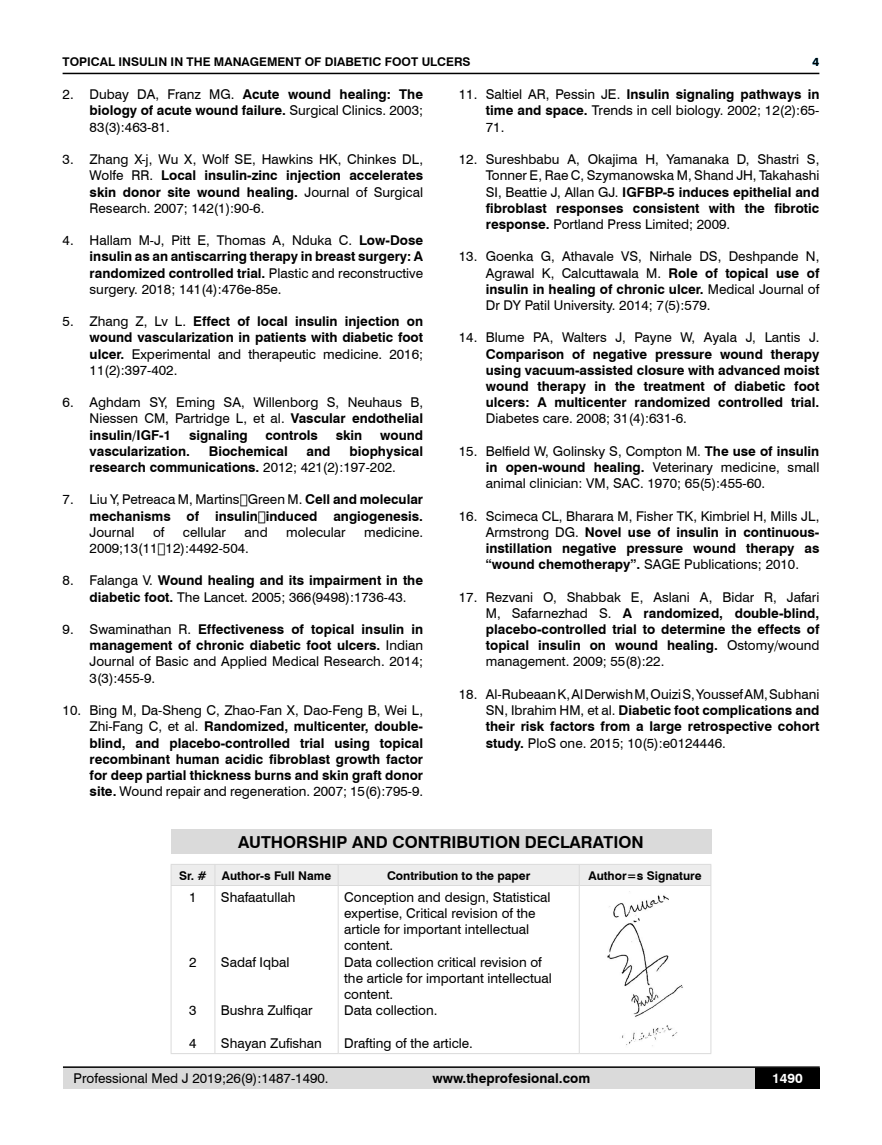
<style>
.page{position:relative;width:882px;height:1145px;background:#fff}
.page>*{position:absolute;margin:0;border:0;box-sizing:border-box;transform-origin:0 0}
.t1{font:700 16.5px "Swiss 721 BT";color:#000}
.t2{font:13.5px/16.2px "Swiss 721 BT";color:#000;text-align:justify}
.t3{font:700 13.5px/16.2px "Swiss 721 BT";color:#000;text-align:justify}
.t4{font:700 13.5px "Swiss 721 BT";color:#fff}
.t5{font:700 12px "Swiss 721 BT";color:#000}
.s1{font-weight:700}
.s2{font-weight:400}
</style>
<div class="page">
<div style="left:63px;top:1067px;width:756px;height:21px;background:#dadada"></div>
<hr style="left:63px;top:1066px;width:756px;height:2px;background:#000">
<hr style="left:63px;top:73px;width:756px;height:1px;background:#000">
<div style="left:754px;top:1068px;width:65px;height:20px;background:#000"></div>
<div style="left:171px;top:829px;width:540px;height:24px;background:#dadada"></div>
<div style="left:171px;top:864px;width:540px;height:21px;background:#ededed"></div>
<hr style="left:171px;top:885px;width:44px;height:1px;background:#dadada">
<hr style="left:171px;top:886px;width:1px;height:167px;background:#dadada">
<hr style="left:215px;top:885px;width:123px;height:1px;background:#dadada">
<hr style="left:214px;top:886px;width:1px;height:167px;background:#dadada">
<hr style="left:338px;top:885px;width:241px;height:1px;background:#dadada">
<hr style="left:337px;top:886px;width:1px;height:167px;background:#dadada">
<hr style="left:579px;top:885px;width:132px;height:1px;background:#dadada">
<hr style="left:578px;top:886px;width:1px;height:167px;background:#dadada">
<hr style="left:710px;top:886px;width:1px;height:167px;background:#dadada">
<hr style="left:171px;top:1053px;width:44px;height:1px;background:#dadada">
<hr style="left:215px;top:1053px;width:123px;height:1px;background:#dadada">
<hr style="left:338px;top:1053px;width:241px;height:1px;background:#dadada">
<hr style="left:579px;top:1053px;width:132px;height:1px;background:#dadada">
<img style="left:607px;top:891px;width:76px;height:155px">
<p class="t5" style="left:63px;top:53px;width:409px">TOPICAL INSULIN IN THE MANAGEMENT OF DIABETIC FOOT ULCERS</p>
<p class="t5" style="left:812px;top:53px;width:8px">4</p>
<p class="t2" style="left:90px;top:86px;width:335px;text-indent:-27px">2. Dubay DA, Franz MG. <span class="s1">Acute wound healing: The biology of acute wound failure.</span> Surgical Clinics. 2003; 83(3):463-81.</p>
<p class="t2" style="left:90px;top:151px;width:335px;text-indent:-27px">3. Zhang X-j, Wu X, Wolf SE, Hawkins HK, Chinkes DL, Wolfe RR. <span class="s1">Local insulin-zinc injection accelerates skin donor site wound healing.</span> Journal of Surgical Research. 2007; 142(1):90-6.</p>
<p class="t2" style="left:90px;top:232px;width:335px;text-indent:-27px">4. Hallam M-J, Pitt E, Thomas A, Nduka C. <span class="s1">Low-Dose insulin as an antiscarring therapy in breast surgery: A randomized controlled trial.</span> Plastic and reconstructive surgery. 2018; 141(4):476e-85e.</p>
<p class="t3" style="left:90px;top:313px;width:335px;text-indent:-27px"><span class="s2">5. Zhang Z, Lv L.</span> Effect of local insulin injection on wound vascularization in patients with diabetic foot ulcer. <span class="s2">Experimental and therapeutic medicine. 2016; 11(2):397-402.</span></p>
<p class="t2" style="left:90px;top:394px;width:335px;text-indent:-27px">6. Aghdam SY, Eming SA, Willenborg S, Neuhaus B, Niessen CM, Partridge L, et al. <span class="s1">Vascular endothelial insulin/IGF-1</span></p>
<p class="t3" style="left:189px;top:426px;width:60px">signaling</p>
<p class="t3" style="left:265px;top:426px;width:54px">controls</p>
<p class="t3" style="left:335px;top:426px;width:28px">skin</p>
<p class="t3" style="left:380px;top:426px;width:44px">wound</p>
<p class="t3" style="left:90px;top:442px;width:335px;text-indent:260px">biophysical research communications. <span class="s2">2012; 421(2):197-202.</span></p>
<p class="t3" style="left:63px;top:491px;width:362px;text-align:right"><span class="s2">7. Liu Y, Petreaca M, Martins‐Green M.</span> Cell and molecular mechanisms of insulin‐induced angiogenesis.</p>
<p class="t2" style="left:90px;top:523px;width:46px">Journal</p>
<p class="t2" style="left:153px;top:523px;width:13px">of</p>
<p class="t2" style="left:183px;top:523px;width:45px">cellular</p>
<p class="t2" style="left:244px;top:523px;width:25px">and</p>
<p class="t2" style="left:286px;top:523px;width:61px">molecular</p>
<p class="t2" style="left:364px;top:523px;width:60px">medicine.</p>
<p class="t2" style="left:90px;top:539px;width:161px">2009;13(11‐12):4492-504.</p>
<p class="t3" style="left:90px;top:572px;width:335px;text-indent:-27px"><span class="s2">8. Falanga V.</span> Wound healing and its impairment in the diabetic foot. <span class="s2">The Lancet. 2005; 366(9498):1736-43.</span></p>
<p class="t2" style="left:90px;top:620px;width:335px;text-indent:-27px">9. Swaminathan R. <span class="s1">Effectiveness of topical insulin in management of chronic diabetic foot ulcers.</span> Indian Journal of Basic and Applied Medical Research. 2014; 3(3):455-9.</p>
<p class="t3" style="left:90px;top:702px;width:335px;text-indent:-27px"><span class="s2">10. Bing M, Da-Sheng C, Zhao-Fan X, Dao-Feng B, Wei L, Zhi-Fang C, et al.</span> Randomized, multicenter, double&shy;blind, and placebo-controlled trial using topical recombinant human acidic fibroblast growth factor for deep partial thickness burns and skin graft donor site. <span class="s2">Wound repair and regeneration. 2007; 15(6):795-9.</span></p>
<p class="t3" style="left:90px;top:442px;width:102px">vascularization.</p>
<p class="t3" style="left:209px;top:442px;width:80px">Biochemical</p>
<p class="t3" style="left:306px;top:442px;width:25px">and</p>
<p class="t2" style="left:485px;top:86px;width:335px;text-indent:-27px">11. Saltiel AR, Pessin JE. <span class="s1">Insulin signaling pathways in time and space.</span> Trends in cell biology. 2002; 12(2):65- 71.</p>
<p class="t2" style="left:485px;top:151px;width:335px;text-indent:-27px">12. Sureshbabu A, Okajima H, Yamanaka D, Shastri S, Tonner E, Rae C, Szymanowska M, Shand JH, Takahashi SI, Beattie J, Allan GJ. <span class="s1">IGFBP-5 induces epithelial and fibroblast responses consistent with the fibrotic response.</span> Portland Press Limited; 2009.</p>
<p class="t2" style="left:485px;top:248px;width:335px;text-indent:-27px">13. Goenka G, Athavale VS, Nirhale DS, Deshpande N, Agrawal K, Calcuttawala M. <span class="s1">Role of topical use of insulin in healing of chronic ulcer.</span> Medical Journal of Dr DY Patil University. 2014; 7(5):579.</p>
<p class="t2" style="left:458px;top:329px;width:362px">14. Blume PA, Walters J, Payne W, Ayala J, Lantis J.</p>
<p class="t3" style="left:485px;top:345px;width:335px">Comparison of negative pressure wound therapy using vacuum-assisted closure with advanced moist wound therapy in the treatment of diabetic foot ulcers: A multicenter randomized controlled trial.</p>
<p class="t2" style="left:485px;top:410px;width:202px">Diabetes care. 2008; 31(4):631-6.</p>
<p class="t2" style="left:485px;top:442px;width:335px;text-indent:-27px">15. Belfield W, Golinsky S, Compton M. <span class="s1">The use of insulin in open-wound healing.</span> Veterinary medicine, small animal clinician: VM, SAC. 1970; 65(5):455-60.</p>
<p class="t3" style="left:485px;top:507px;width:335px;text-indent:-27px"><span class="s2">16. Scimeca CL, Bharara M, Fisher TK, Kimbriel H, Mills JL, Armstrong DG.</span> Novel use of insulin in continuous&shy;instillation negative pressure wound therapy as “wound chemotherapy”. <span class="s2">SAGE Publications; 2010.</span></p>
<p class="t3" style="left:485px;top:588px;width:335px;text-indent:-27px"><span class="s2">17. Rezvani O, Shabbak E, Aslani A, Bidar R, Jafari M, Safarnezhad S.</span> A randomized, double-blind, placebo-controlled trial to determine the effects of topical insulin on wound healing. <span class="s2">Ostomy/wound management. 2009; 55(8):22.</span></p>
<p class="t2" style="left:485px;top:685px;width:335px;text-indent:-27px">18. Al-Rubeaan K, Al Derwish M, Ouizi S, Youssef AM, Subhani SN, Ibrahim HM, et al. <span class="s1">Diabetic foot complications and their risk factors from a large retrospective cohort study.</span> PloS one. 2015; 10(5):e0124446.</p>
<p class="t1" style="left:238px;top:830px;width:406px">AUTHORSHIP AND CONTRIBUTION DECLARATION</p>
<p class="t5" style="left:179px;top:867px;width:29px">Sr. #</p>
<p class="t5" style="left:222px;top:867px;width:111px">Author-s Full Name</p>
<p class="t5" style="left:387px;top:867px;width:145px">Contribution to the paper</p>
<p class="t5" style="left:588px;top:867px;width:115px">Author=s Signature</p>
<p class="t2" style="left:189px;top:888px;width:9px">1</p>
<p class="t2" style="left:221px;top:888px;width:76px">Shafaatullah</p>
<p class="t2" style="left:344px;top:888px;width:209px;text-align:left">Conception and design, Statistical expertise, Critical revision of the article for important intellectual content.<br>Data collection critical revision of the article for important intellectual content.<br>Data collection.</p>
<p class="t2" style="left:344px;top:1034px;width:130px">Drafting of the article.</p>
<p class="t2" style="left:221px;top:953px;width:70px">Sadaf Iqbal</p>
<p class="t2" style="left:221px;top:1001px;width:93px">Bushra Zulfiqar</p>
<p class="t2" style="left:221px;top:1034px;width:102px">Shayan Zufishan</p>
<p class="t2" style="left:189px;top:953px;width:9px">2</p>
<p class="t2" style="left:189px;top:1001px;width:9px">3</p>
<p class="t2" style="left:189px;top:1034px;width:9px">4</p>
<p class="t2" style="left:74px;top:1069px;width:256px">Professional Med J 2019;26(9):1487-1490.</p>
<p class="t3" style="left:432px;top:1069px;width:159px">www.theprofesional.com</p>
<p class="t4" style="left:771px;top:1069px;width:32px">1490</p>
</div>
